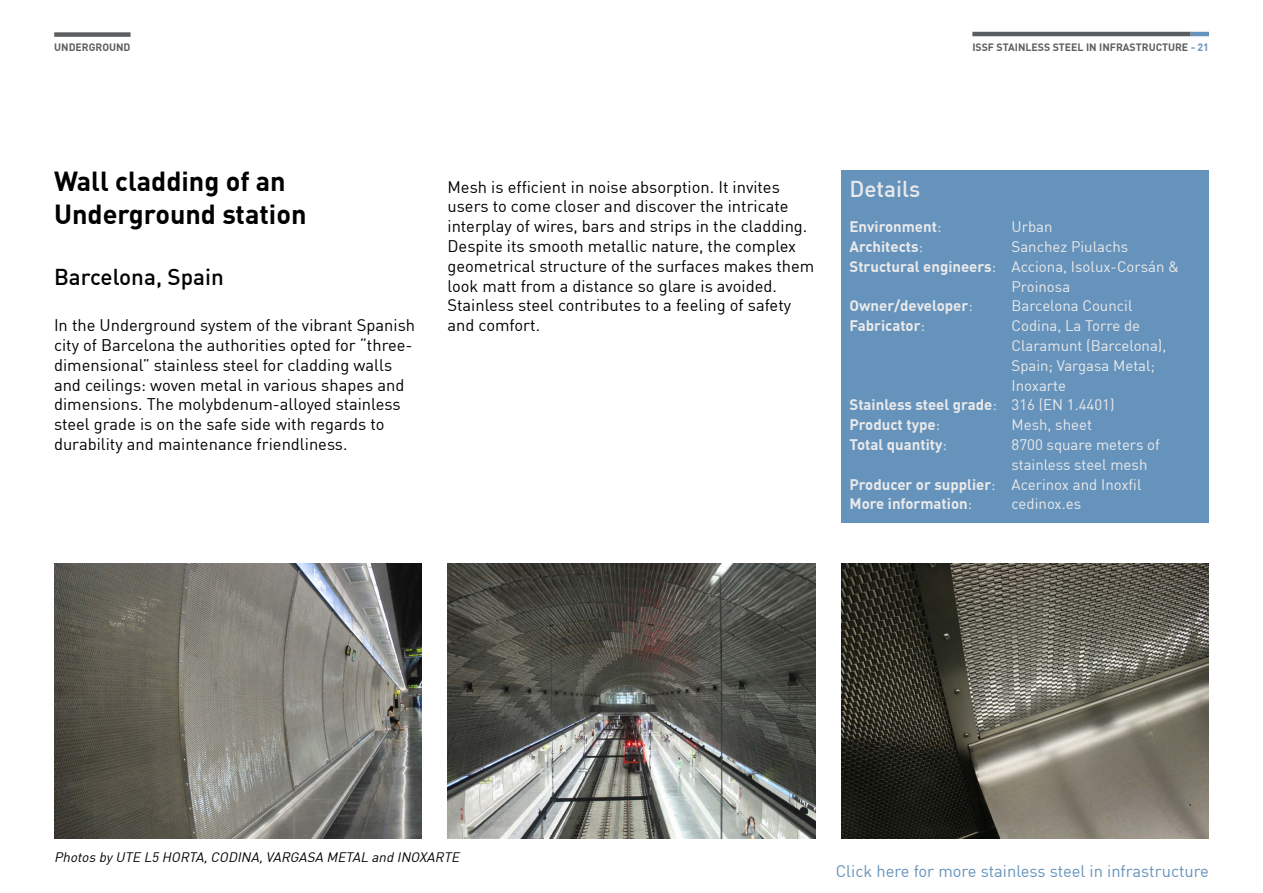
<style>
.page{position:relative;width:1263px;height:893px;background:#fff}
.page>*{position:absolute;margin:0;border:0;box-sizing:border-box;transform-origin:0 0}
._02_Header_1{font:700 27px/32.4px "DIN";color:#000}
._02_Header_2{font:22.5px "DIN Medium Alternate";color:#000}
._02_Header_2-2{font:22.5px "DIN Medium Alternate";color:#eaeaea}
._03_Body_text{font:16.5px/19.8px "DIN";color:#000}
.t1{font:16.5px "DIN";color:#6693bc}
._03_Body_text-2{font:15px "DIN";color:#eaeaea}
._03_Body_text-3{font:700 15px "DIN";color:#eaeaea}
._04_Pictures{font:italic 13.5px "DIN";color:#000}
.Naam_CEO{font:700 10.5px "DIN";color:#5c5f61}
.s1{color:#6693bc}
.s2{font-weight:400}
.s3{font-weight:700}
</style>
<div class="page">
<hr style="left:972px;top:32px;width:219px;height:4px;background:#5c5f61">
<hr style="left:1191px;top:32px;width:18px;height:4px;background:#6693bc">
<div style="left:841px;top:171px;width:368px;height:352px;background:#6693bc"></div>
<div style="left:54px;top:32px;width:77px;height:5px;background:#5c5f61"></div>
<img style="left:841px;top:564px;width:368px;height:275px">
<img style="left:54px;top:564px;width:368px;height:275px">
<img style="left:447px;top:564px;width:368px;height:275px">
<p class="Naam_CEO" style="left:54px;top:40px;width:78px">UNDERGROUND</p>
<p class="Naam_CEO" style="left:972px;top:40px;width:238px">ISSF STAINLESS STEEL IN INFRASTRUCTURE <span class="s1">- 21</span></p>
<p class="_02_Header_1" style="left:54px;top:164px;width:254px">Wall cladding of an<br>Underground station</p>
<p class="_02_Header_2" style="left:54px;top:262px;width:171px">Barcelona, Spain</p>
<p class="_03_Body_text" style="left:54px;top:315px;width:363px">In the Underground system of the vibrant Spanish city of Barcelona the authorities opted for “three&shy;dimensional” stainless steel for cladding walls and ceilings: woven metal in various shapes and dimensions. The molybdenum-alloyed stainless steel grade is on the safe side with regards to durability and maintenance friendliness.</p>
<p class="_03_Body_text" style="left:447px;top:176px;width:368px">Mesh is efficient in noise absorption. It invites users to come closer and discover the intricate interplay of wires, bars and strips in the cladding.<br>Despite its smooth metallic nature, the complex geometrical structure of the surfaces makes them look matt from a distance so glare is avoided.<br>Stainless steel contributes to a feeling of safety and comfort.</p>
<p class="_02_Header_2-2" style="left:849px;top:174px;width:72px">Details</p>
<p class="_03_Body_text-3" style="left:849px;top:217px;width:93px">Environment<span class="s2">:</span></p>
<p class="_03_Body_text-2" style="left:1011px;top:217px;width:43px">Urban</p>
<p class="_03_Body_text-3" style="left:849px;top:237px;width:75px">Architects<span class="s2">:</span></p>
<p class="_03_Body_text-2" style="left:1011px;top:237px;width:118px">Sanchez Piulachs</p>
<p class="_03_Body_text-2" style="left:849px;top:257px;width:331px"><span class="s3">Structural engineers</span>: Acciona, Isolux-Corsán &amp;</p>
<p class="_03_Body_text-2" style="left:1011px;top:277px;width:60px">Proinosa</p>
<p class="_03_Body_text-3" style="left:849px;top:296px;width:125px">Owner/developer<span class="s2">:</span></p>
<p class="_03_Body_text-2" style="left:1011px;top:297px;width:122px">Barcelona Council</p>
<p class="_03_Body_text-3" style="left:849px;top:316px;width:77px">Fabricator<span class="s2">:</span></p>
<p class="_03_Body_text-2" style="left:1011px;top:316px;width:130px">Codina, La Torre de</p>
<p class="_03_Body_text-2" style="left:1011px;top:336px;width:156px">Claramunt (Barcelona),</p>
<p class="_03_Body_text-2" style="left:1011px;top:356px;width:145px">Spain; Vargasa Metal;</p>
<p class="_03_Body_text-2" style="left:1011px;top:376px;width:56px">Inoxarte</p>
<p class="_03_Body_text-3" style="left:849px;top:395px;width:267px">Stainless steel grade<span class="s2">: 316 (EN 1.4401)</span></p>
<p class="_03_Body_text-3" style="left:849px;top:415px;width:92px">Product type<span class="s2">:</span></p>
<p class="_03_Body_text-2" style="left:1011px;top:415px;width:82px">Mesh, sheet</p>
<p class="_03_Body_text-3" style="left:849px;top:435px;width:99px">Total quantity<span class="s2">:</span></p>
<p class="_03_Body_text-2" style="left:1011px;top:435px;width:150px">8700 square meters of</p>
<p class="_03_Body_text-2" style="left:1011px;top:455px;width:137px">stainless steel mesh</p>
<p class="_03_Body_text-2" style="left:849px;top:475px;width:293px"><span class="s3">Producer or supplier</span>: Acerinox and Inoxfil</p>
<p class="_03_Body_text-3" style="left:849px;top:494px;width:124px">More information<span class="s2">:</span></p>
<p class="_03_Body_text-2" style="left:1011px;top:495px;width:71px">cedinox.es</p>
<p class="_04_Pictures" style="left:54px;top:849px;width:410px">Photos by UTE L5 HORTA,CODINA,VARGASA METAL and INOXARTE</p>
<p class="t1" style="left:836px;top:861px;width:375px">Click here for more stainless steel in infrastructure</p>
</div>
